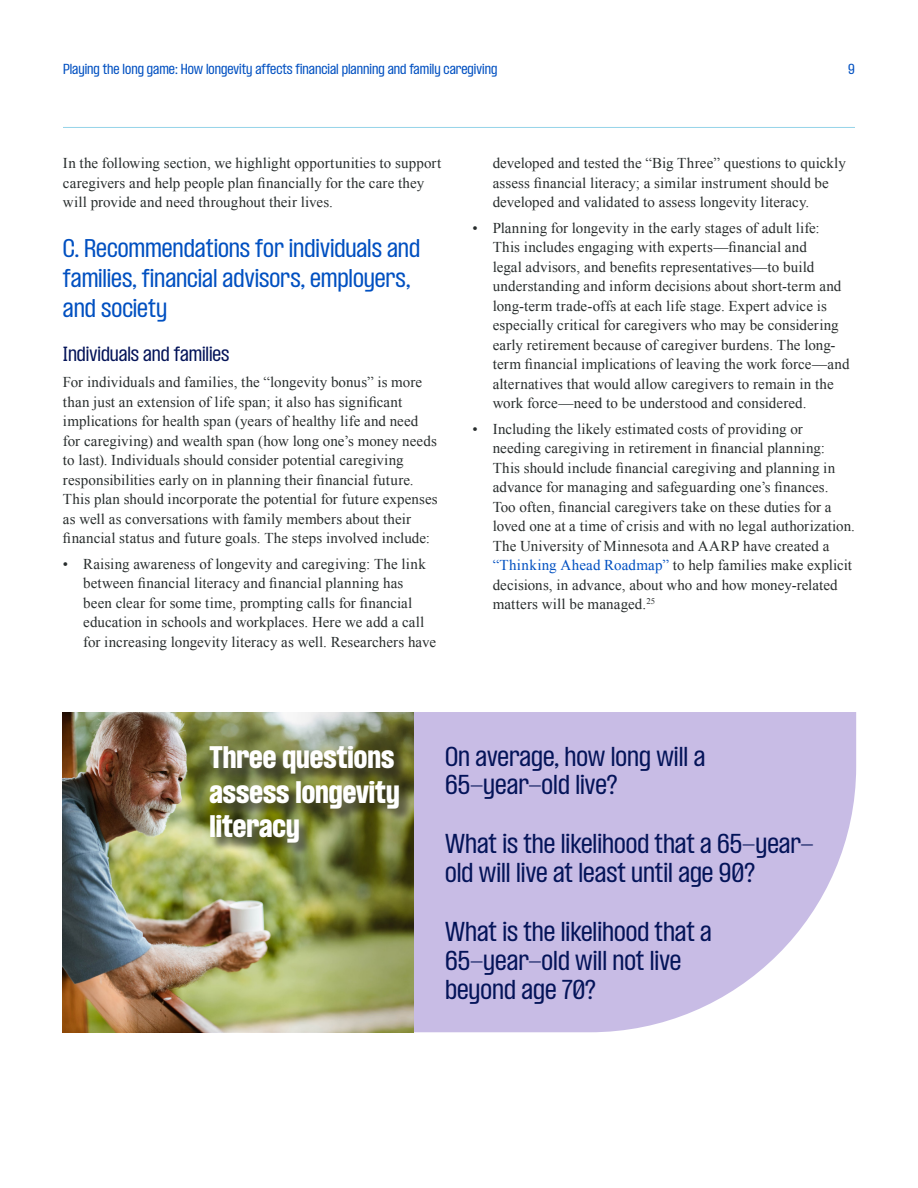
<style>
.page{position:relative;width:918px;height:1188px;background:#fff}
.page>*{position:absolute;margin:0;border:0;box-sizing:border-box;transform-origin:0 0}
.t1{font:900 condensed 27px/34.5px "PP Formula";color:#fff}
.t2{font:condensed 24px/28.8px "PP Formula";color:#041459}
.Blue_Subhead{font:condensed 22.5px/30px "PP Formula";letter-spacing:-.005em;color:#0050c1}
.Blue_Subhead_smaller{font:condensed 18px "PP Formula";letter-spacing:-.005em;color:#041459}
.Body_Copy{font:15px/19.5px "Times New Roman";letter-spacing:.005em;color:#282d2d}
.t3{font:condensed 12.75px "PP Formula";color:#0050c1}
.s1{color:#0050c1}
</style>
<div class="page">
<hr style="left:63px;top:127px;width:792px;height:1px;background:#95d4e9">
<svg style="left:414px;top:712px;width:442px;height:320px;background:#cdc3e7"></svg>
<img style="left:63px;top:712px;width:351px;height:320px">
<div style="left:209px;top:746px;width:204px;height:111px;background:#231f20;opacity:.5"></div>
<p class="t3" style="left:63px;top:61px;width:436px">Playing the long game: How longevity affects financial planning and family caregiving</p>
<p class="t3" style="left:848px;top:61px;width:8px">9</p>
<p class="Body_Copy" style="left:63px;top:153px;width:380px">In the following section, we highlight opportunities to support caregivers and help people plan financially for the care they will provide and need throughout their lives.</p>
<p class="Blue_Subhead" style="left:63px;top:233px;width:359px">C. Recommendations for individuals and families, financial advisors, employers, and society</p>
<p class="Blue_Subhead_smaller" style="left:63px;top:343px;width:168px">Individuals and families</p>
<p class="Body_Copy" style="left:63px;top:372px;width:376px">For individuals and families, the “longevity bonus” is more than just an extension of life span; it also has significant implications for health span (years of healthy life and need for caregiving) and wealth span (how long one’s money needs to last). Individuals should consider potential caregiving responsibilities early on in planning their financial future.<br>This plan should incorporate the potential for future expenses as well as conversations with family members about their financial status and future goals. The steps involved include:</p>
<p class="Body_Copy" style="left:83px;top:554px;width:354px;text-indent:-20px">• Raising awareness of longevity and caregiving: The link between financial literacy and financial planning has<br>been clear for some time, prompting calls for financial education in schools and workplaces. Here we add a call for increasing longevity literacy as well. Researchers have</p>
<p class="Body_Copy" style="left:493px;top:153px;width:355px">developed and tested the “Big Three” questions to quickly assess financial literacy; a similar instrument should be developed and validated to assess longevity literacy.</p>
<p class="Body_Copy" style="left:493px;top:218px;width:358px;text-indent:-20px">• Planning for longevity in the early stages of adult life:<br>This includes engaging with experts—financial and<br>legal advisors, and benefits representatives—to build understanding and inform decisions about short-term and long-term trade-offs at each life stage. Expert advice is especially critical for caregivers who may be considering early retirement because of caregiver burdens. The long&shy;term financial implications of leaving the work force—and alternatives that would allow caregivers to remain in the work force—need to be understood and considered.</p>
<p class="Body_Copy" style="left:493px;top:419px;width:364px;text-indent:-20px">• Including the likely estimated costs of providing or needing caregiving in retirement in financial planning:<br>This should include financial caregiving and planning in advance for managing and safeguarding one’s finances.<br>Too often, financial caregivers take on these duties for a loved one at a time of crisis and with no legal authorization.<br>The University of Minnesota and AARP have created a <span class="s1">“Thinking Ahead Roadmap”</span> to help families make explicit decisions, in advance, about who and how money-related matters will be managed.<sup>25</sup></p>
<p class="t1" style="left:210px;top:740px;width:192px">Three questions assess longevity literacy</p>
<p class="t2" style="left:445px;top:742px;width:262px">On average, how long will a<br>65-year-old live?</p>
<p class="t2" style="left:445px;top:829px;width:370px">What is the likelihood that a 65-year&shy;old will live at least until age 90?</p>
<p class="t2" style="left:445px;top:917px;width:268px">What is the likelihood that a<br>65-year-old will not live beyond age 70?</p>
</div>
